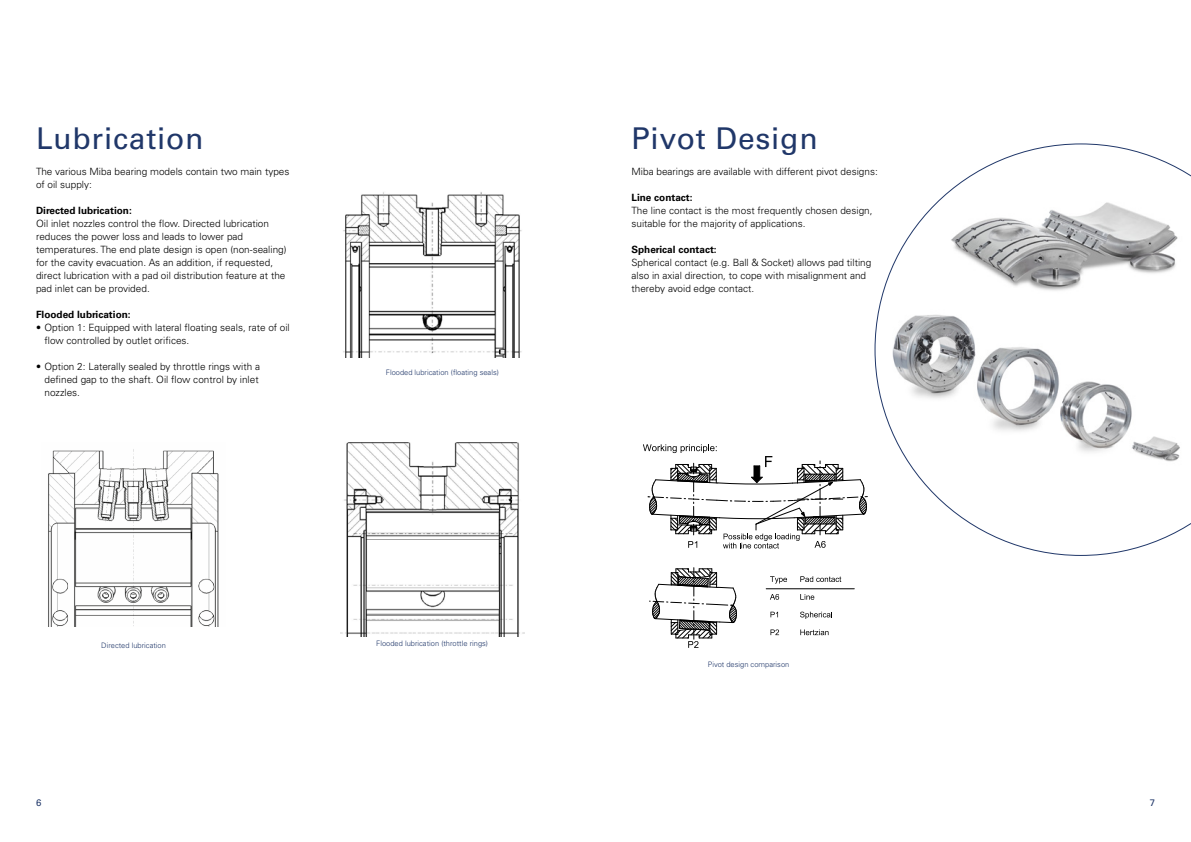
<style>
.page{position:relative;width:1191px;height:842px;background:#fff}
.page>*{position:absolute;margin:0;border:0;box-sizing:border-box;transform-origin:0 0}
.t1{font:30px "Univers LT Pro 55 Roman";letter-spacing:.025em;color:#203769}
.t2{font:300 10px/13px "Univers LT Pro 45";color:#000}
.t3{font:700 10px "Univers LT Pro 65";color:#000}
.t4{font:9.5px "Univers LT Pro 55 Roman";color:#203769}
.t5{font:300 7.5px "Univers LT Pro 45";color:#203769}
</style>
<div class="page">
<svg style="left:649px;top:568px;width:88px;height:80px"></svg>
<svg style="left:770px;top:576px;width:17px;height:8px"></svg>
<svg style="left:800px;top:576px;width:41px;height:6px"></svg>
<svg style="left:770px;top:594px;width:9px;height:6px"></svg>
<svg style="left:800px;top:594px;width:14px;height:6px"></svg>
<svg style="left:770px;top:612px;width:8px;height:5px"></svg>
<svg style="left:800px;top:612px;width:32px;height:7px"></svg>
<svg style="left:770px;top:629px;width:9px;height:6px"></svg>
<svg style="left:800px;top:629px;width:28px;height:6px"></svg>
<hr style="left:766px;top:588px;width:88px;height:1px;background:#000">
<svg style="left:643px;top:444px;width:224px;height:104px"></svg>
<img style="left:48px;top:449px;width:171px;height:177px">
<img style="left:340px;top:442px;width:184px;height:194px">
<img style="left:343px;top:192px;width:179px;height:166px">
<svg style="left:874px;top:144px;width:317px;height:412px"></svg>
<h1 class="t1" style="left:36px;top:121px;width:169px">Lubrication</h1>
<p class="t2" style="left:36px;top:165px;width:255px">The various Miba bearing models contain two main types of oil supply:</p>
<p class="t3" style="left:36px;top:205px;width:97px">Directed lubrication:</p>
<p class="t2" style="left:36px;top:217px;width:252px">Oil inlet nozzles control the flow. Directed lubrication reduces the power loss and leads to lower pad temperatures. The end plate design is open (non-sealing) for the cavity evacuation. As an addition, if requested, direct lubrication with a pad oil distribution feature at the pad inlet can be provided.</p>
<p class="t3" style="left:36px;top:309px;width:96px">Flooded lubrication:</p>
<p class="t2" style="left:44px;top:321px;width:247px;text-indent:-8px">• Option 1: Equipped with lateral floating seals, rate of oil flow controlled by outlet orifices.</p>
<p class="t2" style="left:44px;top:360px;width:217px;text-indent:-8px">• Option 2: Laterally sealed by throttle rings with a defined gap to the shaft. Oil flow control by inlet nozzles.</p>
<p class="t5" style="left:386px;top:368px;width:114px">Flooded lubrication (floating seals)</p>
<p class="t5" style="left:101px;top:640px;width:66px">Directed lubrication</p>
<p class="t5" style="left:376px;top:639px;width:113px">Flooded lubrication (throttle rings)</p>
<h1 class="t1" style="left:631px;top:121px;width:188px">Pivot Design</h1>
<p class="t2" style="left:631px;top:165px;width:248px">Miba bearings are available with different pivot designs:</p>
<p class="t3" style="left:631px;top:192px;width:63px">Line contact:</p>
<p class="t2" style="left:631px;top:204px;width:243px">The line contact is the most frequently chosen design, suitable for the majority of applications.</p>
<p class="t3" style="left:631px;top:244px;width:87px">Spherical contact:</p>
<p class="t2" style="left:631px;top:256px;width:241px">Spherical contact (e.g. Ball &amp; Socket) allows pad tilting also in axial direction, to cope with misalignment and thereby avoid edge contact.</p>
<p class="t5" style="left:708px;top:660px;width:83px">Pivot design comparison</p>
<p class="t4" style="left:36px;top:797px;width:7px">6</p>
<p class="t4" style="left:1149px;top:797px;width:7px">7</p>
</div>
